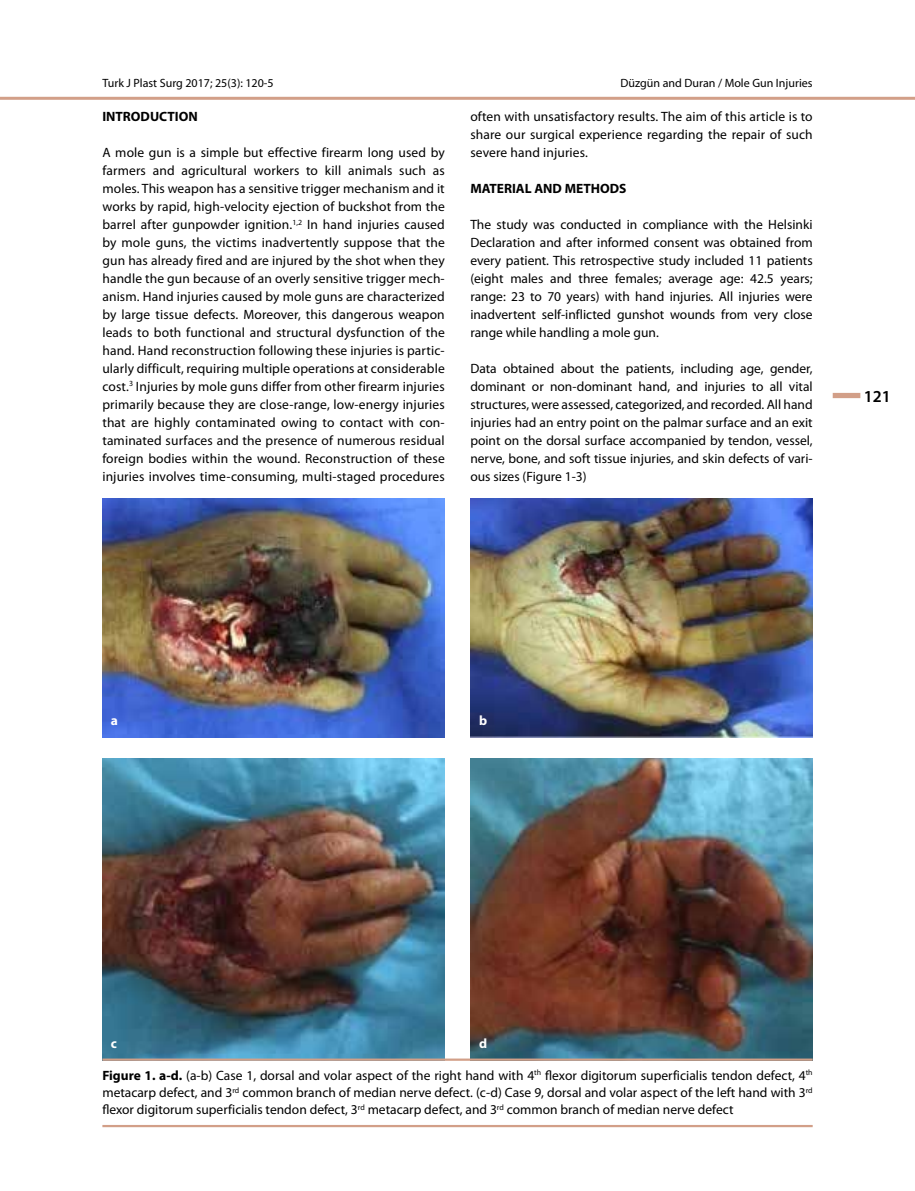
<style>
.page{position:relative;width:915px;height:1191px;background:#fff}
.page>*{position:absolute;margin:0;border:0;box-sizing:border-box;transform-origin:0 0}
.t1{font:600 16.8px "Myriad Pro";color:#000}
.t2{font:13.5px/18px "Myriad Pro";color:#000;text-align:justify}
.t3{font:700 13.5px "Myriad Pro";color:#000}
.t4{font:700 13.5px "Myriad Pro";color:#fff}
.t5{font:12px "Myriad Pro";color:#000}
.s1{font-weight:700}
</style>
<div class="page">
<hr style="left:0;top:97px;width:914px;height:3px;background:#d29f88">
<div style="left:832px;top:393px;width:28px;height:5px;background:#d29f88"></div>
<img style="left:470px;top:758px;width:342px;height:300px">
<img style="left:470px;top:499px;width:342px;height:238px">
<img style="left:102px;top:758px;width:342px;height:300px">
<img style="left:102px;top:499px;width:342px;height:238px">
<hr style="left:102px;top:1058px;width:710px;height:2px;background:#d29f88">
<hr style="left:102px;top:1125px;width:710px;height:2px;background:#d29f88">
<p class="t5" style="left:102px;top:76px;width:173px">Turk J Plast Surg 2017; 25(3): 120-5</p>
<p class="t5" style="left:620px;top:76px;width:194px">Düzgün and Duran / Mole Gun Injuries</p>
<p class="t3" style="left:102px;top:108px;width:97px">INTRODUCTION</p>
<p class="t2" style="left:102px;top:144px;width:344px">A mole gun is a simple but effective firearm long used by farmers and agricultural workers to kill animals such as moles. This weapon has a sensitive trigger mechanism and it works by rapid, high-velocity ejection of buckshot from the barrel after gunpowder ignition.<sup>1,2</sup> In hand injuries caused by mole guns, the victims inadvertently suppose that the gun has already fired and are injured by the shot when they handle the gun because of an overly sensitive trigger mech&shy;anism. Hand injuries caused by mole guns are characterized by large tissue defects. Moreover, this dangerous weapon leads to both functional and structural dysfunction of the hand. Hand reconstruction following these injuries is partic&shy;ularly difficult, requiring multiple operations at considerable cost.<sup>3</sup> Injuries by mole guns differ from other firearm injuries primarily because they are close-range, low-energy injuries that are highly contaminated owing to contact with con&shy;taminated surfaces and the presence of numerous residual foreign bodies within the wound. Reconstruction of these injuries involves time-consuming, multi-staged procedures</p>
<p class="t2" style="left:470px;top:108px;width:344px">often with unsatisfactory results. The aim of this article is to share our surgical experience regarding the repair of such severe hand injuries.</p>
<p class="t3" style="left:470px;top:180px;width:158px">MATERIAL AND METHODS</p>
<p class="t2" style="left:470px;top:215px;width:344px">The study was conducted in compliance with the Helsinki Declaration and after informed consent was obtained from every patient. This retrospective study included 11 patients (eight males and three females; average age: 42.5 years; range: 23 to 70 years) with hand injuries. All injuries were inadvertent self-inflicted gunshot wounds from very close range while handling a mole gun.</p>
<p class="t2" style="left:470px;top:359px;width:344px">Data obtained about the patients, including age, gender, dominant or non-dominant hand, and injuries to all vital structures, were assessed, categorized, and recorded. All hand injuries had an entry point on the palmar surface and an exit point on the dorsal surface accompanied by tendon, vessel, nerve, bone, and soft tissue injuries, and skin defects of vari&shy;ous sizes (Figure 1-3)</p>
<p class="t1" style="left:863px;top:385px;width:29px">121</p>
<p class="t4" style="left:111px;top:711px;width:9px">a</p>
<p class="t4" style="left:479px;top:711px;width:10px">b</p>
<p class="t4" style="left:111px;top:1034px;width:8px">c</p>
<p class="t4" style="left:479px;top:1034px;width:10px">d</p>
<p class="t2" style="left:102px;top:1066px;width:711px;line-height:17.2px"><span class="s1">Figure 1. a-d.</span> (a-b) Case 1, dorsal and volar aspect of the right hand with 4<sup>th</sup> flexor digitorum superficialis tendon defect, 4<sup>th </sup>metacarp defect, and 3<sup>rd</sup> common branch of median nerve defect. (c-d) Case 9, dorsal and volar aspect of the left hand with 3<sup>rd </sup>flexor digitorum superficialis tendon defect, 3<sup>rd</sup> metacarp defect, and 3<sup>rd</sup> common branch of median nerve defect</p>
</div>
